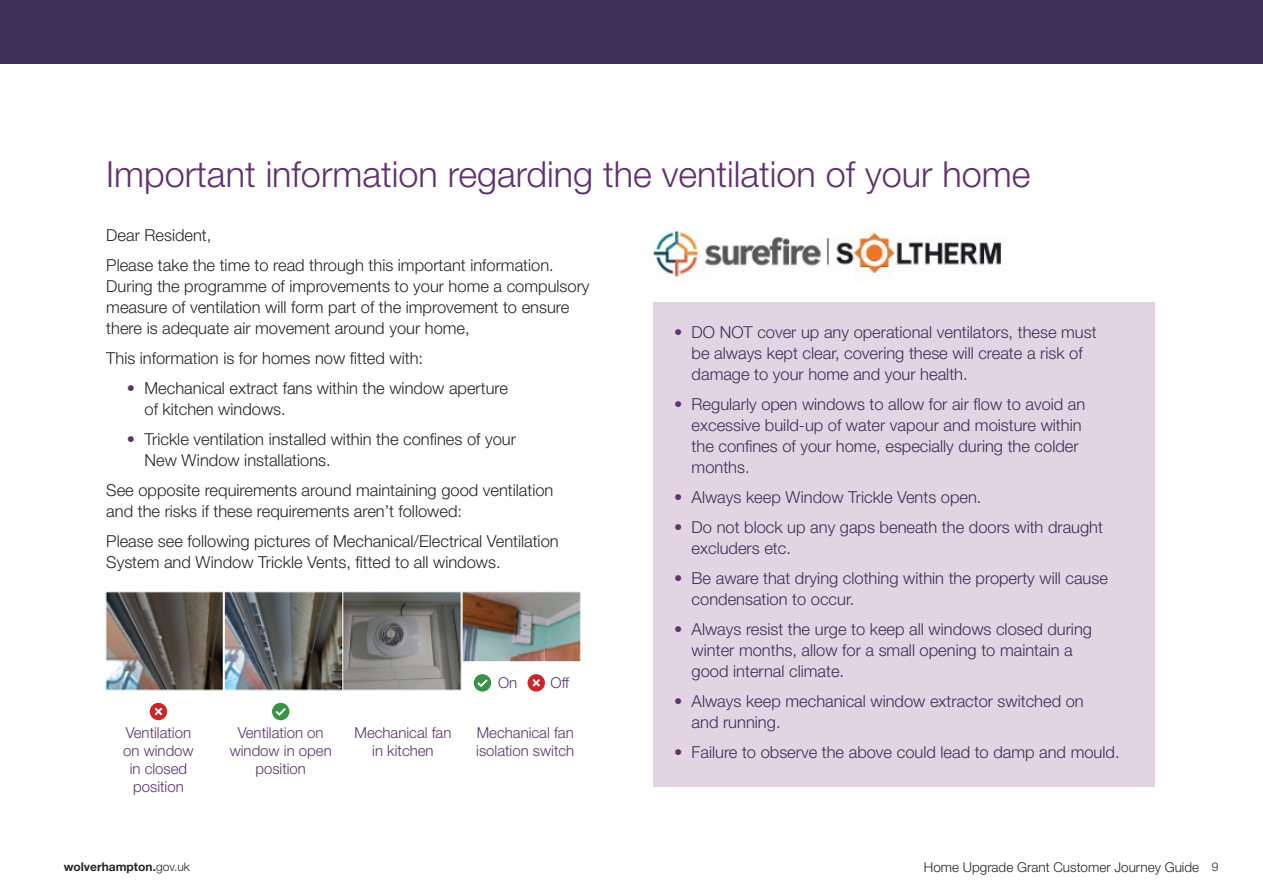
<style>
.page{position:relative;width:1263px;height:893px;background:#fff}
.page>*{position:absolute;margin:0;border:0;box-sizing:border-box;transform-origin:0 0}
.t1{font:300 36px "Helvetica Neue LT Std";color:#5e326b}
.t2{font:300 16.5px/21px "Helvetica Neue LT Std";color:#3d2f55}
.t3{font:300 16.5px/21px "Helvetica Neue LT Std";color:#272526}
.t4{font:300 15px/18px "Helvetica Neue LT Std";color:#5e326b;text-align:center}
.t5{font:300 13.5px "Helvetica Neue LT Std";color:#272526}
.t6{font:700 12px "Helvetica Neue LT Std";color:#272526}
.t7{font:300 12px "Helvetica Neue LT Std";color:#272526}
.s1{color:#5e326b}
.s2{font-weight:300}
</style>
<div class="page">
<div style="left:0;top:0;width:1263px;height:64px;background:#3d2f55"></div>
<div style="left:653px;top:302px;width:501px;height:485px;background:#e2d4e2"></div>
<img style="left:105px;top:591px;width:476px;height:100px">
<div style="left:463px;top:663px;width:153px;height:48px;background:#fff"></div>
<img style="left:652px;top:230px;width:350px;height:52px">
<div style="left:150px;top:703px;width:17px;height:17px;background:#cc262a;border-radius:50%"></div>
<div style="left:272px;top:703px;width:17px;height:17px;background:#369444;border-radius:50%"></div>
<svg style="left:155px;top:708px;width:7px;height:7px"></svg>
<svg style="left:276px;top:708px;width:10px;height:8px"></svg>
<div style="left:527px;top:674px;width:18px;height:18px;background:#cc262a;border-radius:50%"></div>
<div style="left:474px;top:674px;width:17px;height:18px;background:#369444;border-radius:50%"></div>
<svg style="left:532px;top:679px;width:8px;height:8px"></svg>
<svg style="left:477px;top:679px;width:10px;height:8px"></svg>
<p class="t1" style="left:106px;top:162px;width:926px">Important information regarding the ventilation of your home</p>
<p class="t3" style="left:106px;top:227px;width:107px">Dear Resident,</p>
<p class="t3" style="left:106px;top:257px;width:485px">Please take the time to read through this important information.<br>During the programme of improvements to your home a compulsory measure of ventilation will form part of the improvement to ensure there is adequate air movement around your home,</p>
<p class="t3" style="left:106px;top:350px;width:318px">This information is for homes now fitted with:</p>
<p class="t3" style="left:145px;top:380px;width:365px;text-indent:-18px"><span class="s1">•</span> Mechanical extract fans within the window aperture of kitchen windows.</p>
<p class="t3" style="left:145px;top:431px;width:373px;text-indent:-18px"><span class="s1">•</span> Trickle ventilation installed within the confines of your<br>New Window installations.</p>
<p class="t3" style="left:106px;top:482px;width:449px">See opposite requirements around maintaining good ventilation and the risks if these requirements aren’t followed:</p>
<p class="t3" style="left:106px;top:533px;width:454px">Please see following pictures of Mechanical/Electrical Ventilation<br>System and Window Trickle Vents, fitted to all windows.</p>
<p class="t2" style="left:692px;top:323px;width:406px;text-indent:-18px"><span class="s1">•</span> DO NOT cover up any operational ventilators, these must be always kept clear, covering these will create a risk of damage to your home and your health.</p>
<p class="t2" style="left:692px;top:395px;width:395px;text-indent:-18px"><span class="s1">•</span> Regularly open windows to allow for air flow to avoid an excessive build-up of water vapour and moisture within the confines of your home, especially during the colder months.</p>
<p class="t2" style="left:674px;top:488px;width:309px"><span class="s1">•</span> Always keep Window Trickle Vents open.</p>
<p class="t2" style="left:692px;top:518px;width:413px;text-indent:-18px"><span class="s1">•</span> Do not block up any gaps beneath the doors with draught excluders etc.</p>
<p class="t2" style="left:692px;top:569px;width:418px;text-indent:-18px"><span class="s1">•</span> Be aware that drying clothing within the property will cause condensation to occur.</p>
<p class="t2" style="left:692px;top:620px;width:402px;text-indent:-18px"><span class="s1">•</span> Always resist the urge to keep all windows closed during winter months, allow for a small opening to maintain a good internal climate.</p>
<p class="t2" style="left:692px;top:692px;width:394px;text-indent:-18px"><span class="s1">•</span> Always keep mechanical window extractor switched on and running.</p>
<p class="t2" style="left:674px;top:743px;width:447px"><span class="s1">•</span> Failure to observe the above could lead to damp and mould.</p>
<p class="t4" style="left:498px;top:675px;width:21px">On</p>
<p class="t4" style="left:551px;top:675px;width:20px">Off</p>
<p class="t4" style="left:123px;top:725px;width:72px">Ventilation on window in closed position</p>
<p class="t4" style="left:230px;top:725px;width:103px">Ventilation on window in open position</p>
<p class="t4" style="left:354px;top:725px;width:98px">Mechanical fan in kitchen</p>
<p class="t4" style="left:476px;top:725px;width:100px;text-align:left">Mechanical fan isolation switch</p>
<p class="t6" style="left:64px;top:860px;width:127px">wolverhampton.<span class="s2">gov.uk</span></p>
<p class="t5" style="left:924px;top:862px;width:277px">Home Upgrade Grant Customer Journey Guide</p>
<p class="t7" style="left:1212px;top:862px;width:8px">9</p>
</div>
